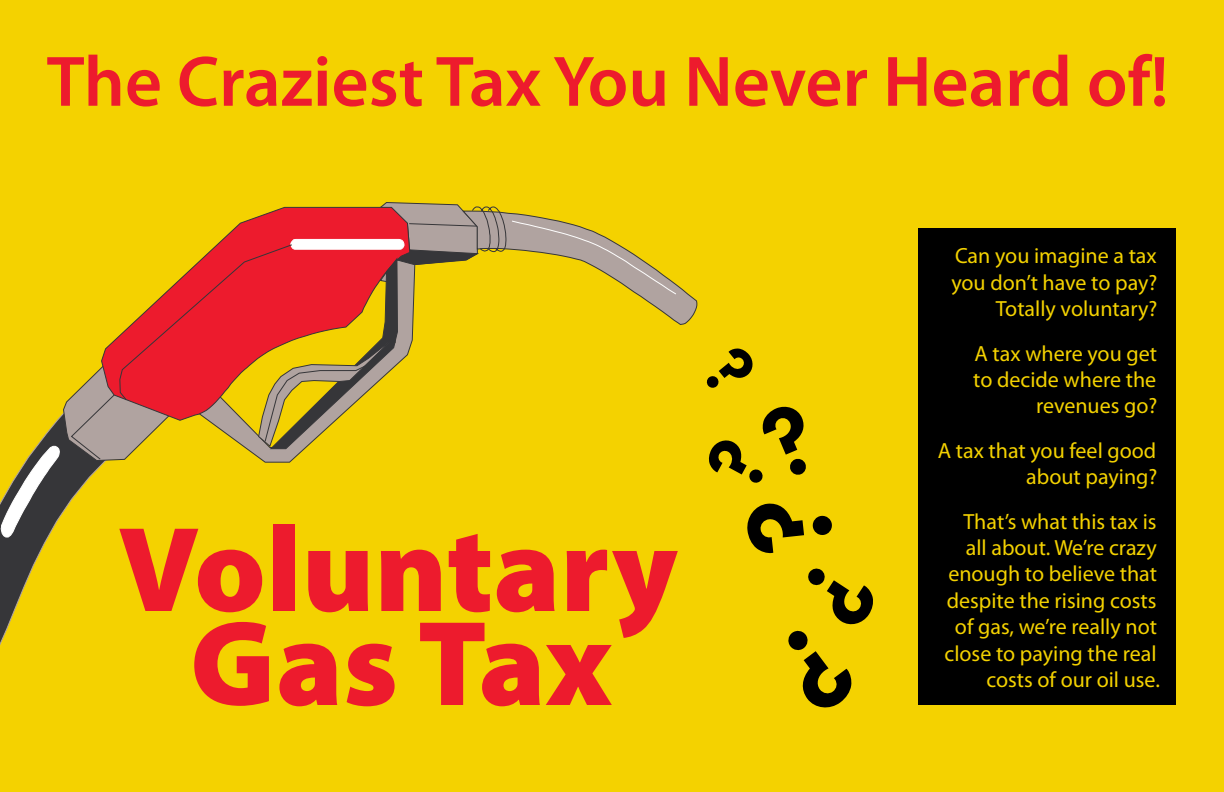
<style>
.page{position:relative;width:1224px;height:792px;background:#f4d200}
.page>*{position:absolute;margin:0;border:0;box-sizing:border-box;transform-origin:0 0}
.t1{font:900 122px/94px "Myriad Pro";color:#ed1b2d;text-align:center}
.t2{font:600 72px "Myriad Pro";color:#ed1b2d}
.t3{font:22px/26.4px "Myriad Pro";color:#f4d200;text-align:right}
</style>
<div class="page">
<div style="left:918px;top:229px;width:257px;height:476px;background:#000"></div>
<svg style="left:0;top:207px;width:881px;height:537px;background:#eabe0d"></svg>
<h2 class="t2" style="left:47px;top:36px;width:1123px">The Craziest Tax You Never Heard of!</h2>
<h1 class="t1" style="left:118px;top:518px;width:562px">Voluntary<br>Gas Tax</h1>
<p class="t3" style="left:951px;top:242px;width:208px">Can you imagine a tax you don’t have to pay?<br>Totally voluntary?</p>
<p class="t3" style="left:973px;top:340px;width:186px">A tax where you get to decide where the revenues go?</p>
<p class="t3" style="left:938px;top:437px;width:221px">A tax that you feel good about paying?</p>
<p class="t3" style="left:945px;top:508px;width:217px">That’s what this tax is all about. We’re crazy enough to believe that despite the rising costs of gas, we’re really not close to paying the real costs of our oil use.</p>
</div>
